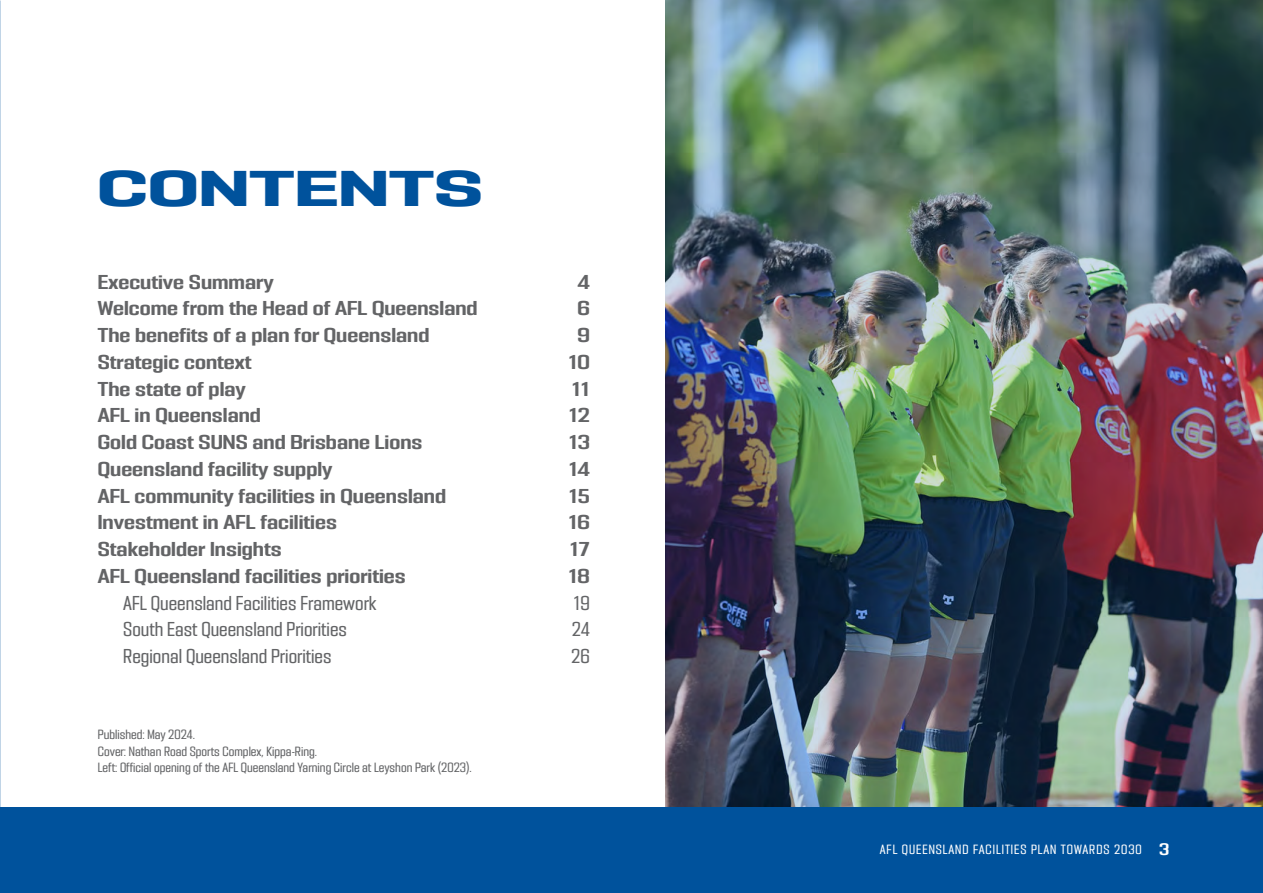
<style>
.page{position:relative;width:1263px;height:893px;background:#fff}
.page>*{position:absolute;margin:0;border:0;box-sizing:border-box;transform-origin:0 0}
.t1{font:45px "PODIUM Sharp 8.10";letter-spacing:.02em;color:#00529c}
.t2{font:18px "PODIUM Sharp 5.9";color:#636466}
.t3{font:18px "PODIUM Sharp 4.7";color:#636466}
.t4{font:12px/16.5px "PODIUM Sharp 4.7";color:#636466}
.t5{font:12px "PODIUM Sharp 4.7";letter-spacing:.08em;color:#fff}
.s1{font-family:"PODIUM Sharp 5.9";font-size:15px}
</style>
<div class="page">
<img style="left:665px;top:0;width:598px;height:808px">
<div style="left:0;top:808px;width:1263px;height:85px;background:#00529c"></div>
<svg style="left:0;top:0;width:1px;height:808px"></svg>
<h1 class="t1" style="left:98px;top:160px;width:387px">CONTENTS</h1>
<p class="t2" style="left:98px;top:270px;width:177px">Executive Summary</p>
<p class="t2" style="left:578px;top:270px;width:14px">4</p>
<p class="t2" style="left:98px;top:297px;width:381px">Welcome from the Head of AFL Queensland</p>
<p class="t2" style="left:577px;top:297px;width:14px">6</p>
<p class="t2" style="left:98px;top:324px;width:333px">The benefits of a plan for Queensland</p>
<p class="t2" style="left:577px;top:324px;width:14px">9</p>
<p class="t2" style="left:98px;top:350px;width:155px">Strategic context</p>
<p class="t2" style="left:568px;top:350px;width:23px">10</p>
<p class="t2" style="left:98px;top:377px;width:150px">The state of play</p>
<p class="t2" style="left:572px;top:377px;width:19px">11</p>
<p class="t2" style="left:98px;top:404px;width:165px">AFL in Queensland</p>
<p class="t2" style="left:569px;top:404px;width:23px">12</p>
<p class="t2" style="left:98px;top:431px;width:326px">Gold Coast SUNS and Brisbane Lions</p>
<p class="t2" style="left:569px;top:431px;width:23px">13</p>
<p class="t2" style="left:98px;top:457px;width:236px">Queensland facility supply</p>
<p class="t2" style="left:569px;top:457px;width:23px">14</p>
<p class="t2" style="left:98px;top:484px;width:350px">AFL community facilities in Queensland</p>
<p class="t2" style="left:569px;top:484px;width:22px">15</p>
<p class="t2" style="left:98px;top:511px;width:241px">Investment in AFL facilities</p>
<p class="t2" style="left:568px;top:511px;width:23px">16</p>
<p class="t2" style="left:98px;top:538px;width:185px">Stakeholder Insights</p>
<p class="t2" style="left:570px;top:538px;width:22px">17</p>
<p class="t2" style="left:98px;top:564px;width:309px">AFL Queensland facilities priorities</p>
<p class="t2" style="left:569px;top:564px;width:23px">18</p>
<p class="t3" style="left:123px;top:591px;width:255px">AFL Queensland Facilities Framework</p>
<p class="t3" style="left:573px;top:591px;width:18px">19</p>
<p class="t3" style="left:123px;top:618px;width:225px">South East Queensland Priorities</p>
<p class="t3" style="left:572px;top:618px;width:19px">24</p>
<p class="t3" style="left:123px;top:645px;width:210px">Regional Queensland Priorities</p>
<p class="t3" style="left:571px;top:645px;width:20px">26</p>
<p class="t4" style="left:98px;top:726px;width:375px">Published: May 2024.<br>Cover: Nathan Road Sports Complex, Kippa-Ring.<br>Left: Official opening of the AFL Queensland Yarning Circle at Leyshon Park (2023).</p>
<p class="t5" style="left:880px;top:841px;width:291px">AFL QUEENSLAND FACILITIES PLAN TOWARDS 2030 <span class="s1">3</span></p>
</div>
